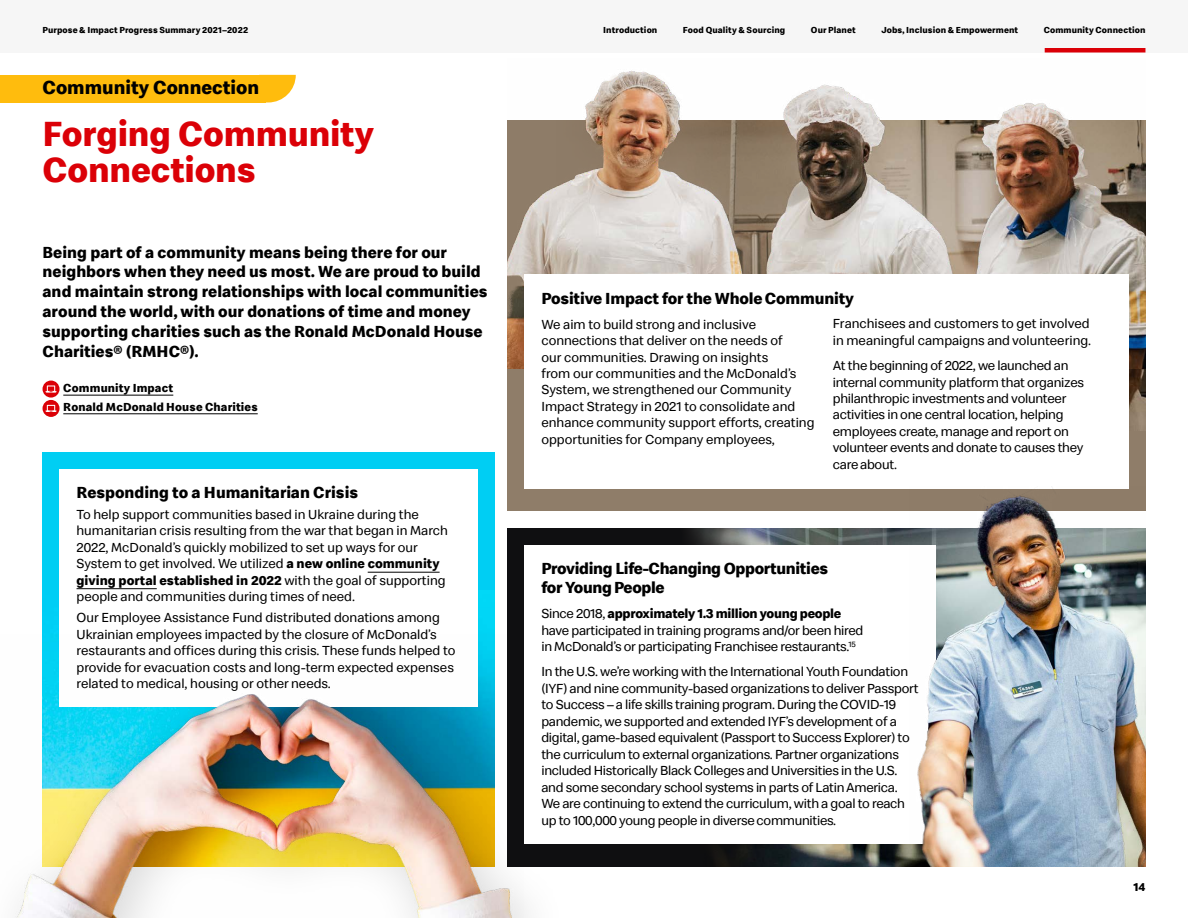
<style>
.page{position:relative;width:1188px;height:918px;background:#fff}
.page>*{position:absolute;margin:0;border:0;box-sizing:border-box;transform-origin:0 0}
.t1{font:700 36px/36px "Speedee";letter-spacing:-.005em;color:#db0007}
.t2{font:700 19.5px "Speedee";color:#000}
.t3{font:700 16.5px/19.8px "Speedee";color:#000}
.t4{font:700 16.5px/19.5px "Speedee";letter-spacing:-.02em;color:#000}
.t5{font:13.5px/16.5px "Speedee";letter-spacing:-.02em;color:#000}
.t6{font:13.5px/16.5px "Speedee";color:#000}
.t7{font:700 12px/18.6px "Speedee";letter-spacing:.015em;color:#000}
.t8{font:700 9px "Speedee";letter-spacing:.01em;color:#000}
.s1{font-weight:700}
</style>
<div class="page">
<div style="left:507px;top:120px;width:638px;height:391px;background:#8f7d69"></div>
<img style="left:507px;top:70px;width:638px;height:299px">
<div style="left:524px;top:275px;width:604px;height:214px;background:#fff"></div>
<div style="left:0;top:0;width:1188px;height:52px;background:#f6f6f6"></div>
<hr style="left:1045px;top:48px;width:100px;height:4px;background:#db0007">
<hr style="left:63px;top:395px;width:110px;height:1px;background:#000">
<hr style="left:63px;top:414px;width:195px;height:1px;background:#000">
<svg style="left:265px;top:75px;width:31px;height:27px"></svg>
<div style="left:0;top:75px;width:265px;height:27px;background:#ffbc0d"></div>
<div style="left:43px;top:381px;width:17px;height:17px;background:#db0007;border-radius:50%"></div>
<svg style="left:45px;top:385px;width:12px;height:8px"></svg>
<svg style="left:43px;top:400px;width:17px;height:17px"></svg>
<svg style="left:45px;top:405px;width:12px;height:7px"></svg>
<div style="left:43px;top:453px;width:452px;height:414px;background:#00cef3"></div>
<div style="left:60px;top:470px;width:418px;height:237px;background:#fff"></div>
<img style="left:15px;top:635px;width:509px;height:283px">
<div style="left:507px;top:528px;width:638px;height:339px;background:#0f0f11"></div>
<img style="left:689px;top:528px;width:221px;height:339px">
<div style="left:524px;top:545px;width:412px;height:299px;background:#fff"></div>
<img style="left:910px;top:486px;width:235px;height:381px">
<hr style="left:368px;top:572px;width:72px;height:1px;background:#000">
<hr style="left:77px;top:588px;width:80px;height:1px;background:#000">
<p class="t8" style="left:43px;top:24px;width:207px">Purpose &amp; Impact Progress Summary 2021–2022</p>
<p class="t8" style="left:603px;top:24px;width:56px">Introduction</p>
<p class="t8" style="left:683px;top:24px;width:104px">Food Quality &amp; Sourcing</p>
<p class="t8" style="left:811px;top:24px;width:46px">Our Planet</p>
<p class="t8" style="left:881px;top:24px;width:138px">Jobs, Inclusion &amp; Empowerment</p>
<p class="t8" style="left:1044px;top:24px;width:103px">Community Connection</p>
<h2 class="t2" style="left:43px;top:76px;width:218px">Community Connection</h2>
<h1 class="t1" style="left:43px;top:117px;width:333px">Forging Community<br>Connections</h1>
<p class="t3" style="left:43px;top:243px;width:447px">Being part of a community means being there for our neighbors when they need us most. We are proud to build and maintain strong relationships with local communities around the world, with our donations of time and money supporting charities such as the Ronald McDonald House Charities® (RMHC®).</p>
<p class="t7" style="left:63px;top:379px;width:196px">Community Impact<br>Ronald McDonald House Charities</p>
<p class="t3" style="left:77px;top:483px;width:283px">Responding to a Humanitarian Crisis</p>
<p class="t6" style="left:77px;top:506px;width:373px">To help support communities based in Ukraine during the humanitarian crisis resulting from the war that began in March 2022, McDonald’s quickly mobilized to set up ways for our System to get involved. We utilized <span class="s1">a new online community giving portal established in 2022</span> with the goal of supporting people and communities during times of need.</p>
<p class="t6" style="left:77px;top:610px;width:380px">Our Employee Assistance Fund distributed donations among Ukrainian employees impacted by the closure of McDonald’s restaurants and offices during this crisis. These funds helped to provide for evacuation costs and long-term expected expenses related to medical, housing or other needs.</p>
<p class="t3" style="left:541px;top:289px;width:314px">Positive Impact for the Whole Community</p>
<p class="t6" style="left:541px;top:316px;width:275px">We aim to build strong and inclusive connections that deliver on the needs of<br>our communities. Drawing on insights<br>from our communities and the McDonald’s System, we strengthened our Community Impact Strategy in 2021 to consolidate and enhance community support efforts, creating opportunities for Company employees,</p>
<p class="t6" style="left:833px;top:316px;width:260px">Franchisees and customers to get involved in meaningful campaigns and volunteering.</p>
<p class="t5" style="left:833px;top:357px;width:253px">At the beginning of 2022, we launched an internal community platform that organizes philanthropic investments and volunteer activities in one central location, helping employees create, manage and report on volunteer events and donate to causes they care about.</p>
<p class="t4" style="left:541px;top:559px;width:288px">Providing Life-Changing Opportunities for YoungPeople</p>
<p class="t5" style="left:541px;top:606px;width:324px">Since 2018, <span class="s1">approximately 1.3 million young people </span>have participated in training programs and/or been hired in McDonald’s or participating Franchisee restaurants.<sup>15</sup></p>
<p class="t5" style="left:541px;top:664px;width:379px">In the U.S. we’re working with the International Youth Foundation (IYF) and nine community-based organizations to deliver Passport to Success – a life skills training program. During the COVID-19 pandemic, we supported and extended IYF’s development of a digital, game-based equivalent (Passport to Success Explorer) to the curriculum to external organizations. Partner organizations included Historically Black Colleges and Universities in the U.S. and some secondary school systems in parts of LatinAmerica.<br>We are continuing to extend the curriculum, with a goal to reach up to 100,000 young people in diversecommunities.</p>
<p class="t7" style="left:1133px;top:878px;width:14px">14</p>
</div>
